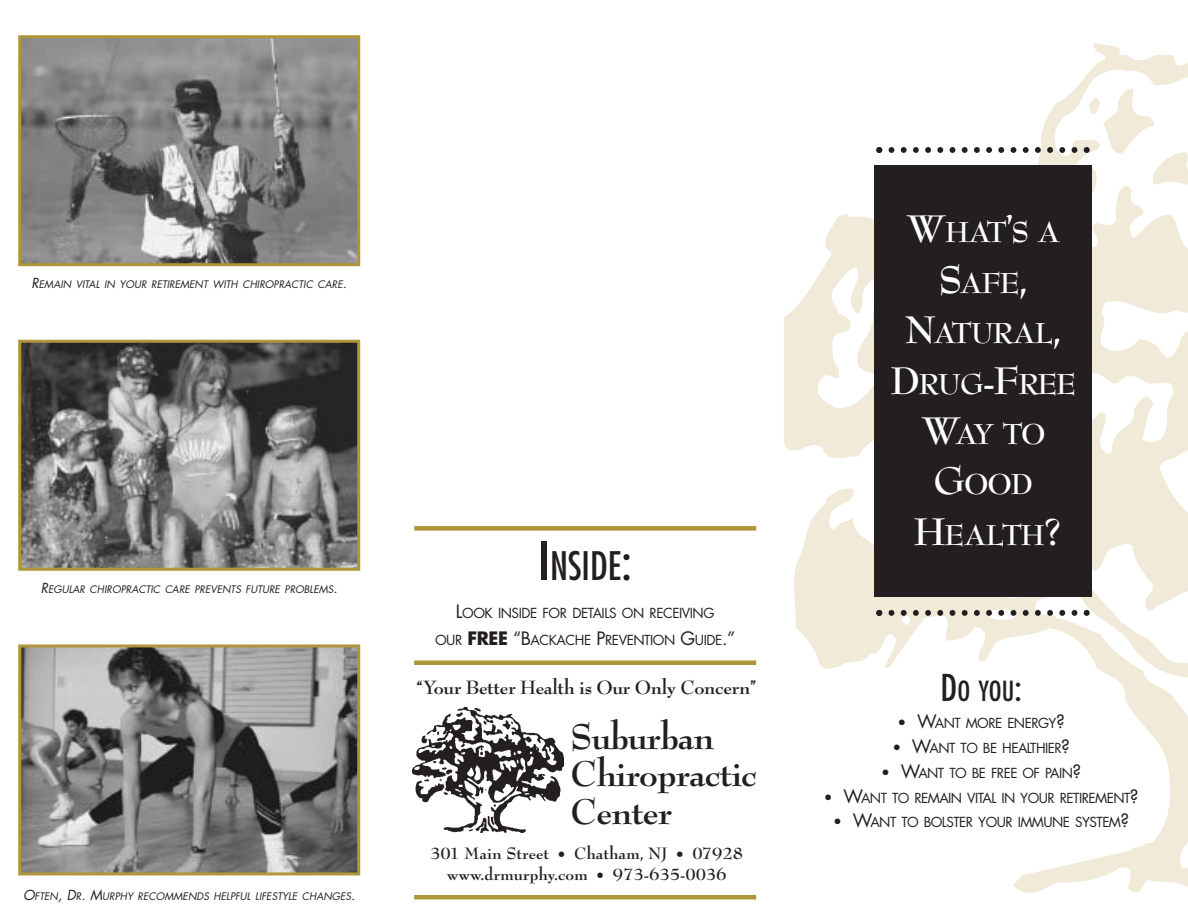
<style>
.page{position:relative;width:1188px;height:918px;background:#fff}
.page>*{position:absolute;margin:0;border:0;box-sizing:border-box;transform-origin:0 0}
.t1{font:700 39px/37.5px "Bernhard Modern";letter-spacing:-.025em;color:#231f20}
.t2{font:condensed 38.25px "Futura";color:#231f20}
.t3{font:700 31.5px/50.4px "Bernhard Modern";letter-spacing:-.04em;color:#fff;text-align:center}
.t4{font:condensed 27px "Futura";color:#231f20}
.t5{font:700 21px "Bernhard Modern";letter-spacing:-.015em;color:#231f20}
.t6{font:700 18px/21.6px "Bernhard Modern";color:#231f20;text-align:center}
.t7{font:13.5px/27px "Futura";letter-spacing:-.04em;color:#231f20;text-align:center}
.t8{font:italic 10.2px "Futura";color:#231f20}
.s1{font-size:13.5px}
.s2{font-size:51px}
.s3{font-size:18px}
.s4{font-weight:700;font-size:18px}
.s5{font-size:15px}
.s6{font-size:42px}
.s7{font-size:36px}
</style>
<div class="page">
<svg style="left:784px;top:43px;width:404px;height:850px"></svg>
<img style="left:22px;top:39px;width:334px;height:223px">
<div style="left:18px;top:35px;width:342px;height:231px;border:3px solid #b19539"></div>
<img style="left:22px;top:344px;width:334px;height:223px">
<div style="left:18px;top:340px;width:342px;height:231px;border:3px solid #b19539"></div>
<img style="left:22px;top:648px;width:334px;height:223px">
<div style="left:18px;top:644px;width:342px;height:231px;border:3px solid #b19539"></div>
<div style="left:874px;top:165px;width:218px;height:432px;background:#231f20"></div>
<svg style="left:817px;top:51px;width:371px;height:473px"></svg>
<svg style="left:876px;top:540px;width:312px;height:124px"></svg>
<img style="left:413px;top:707px;width:150px;height:125px">
<div style="left:414px;top:660px;width:342px;height:5px;background:#b19539"></div>
<div style="left:414px;top:526px;width:342px;height:5px;background:#b19539"></div>
<hr style="left:414px;top:895px;width:342px;height:4px;background:#b19539">
<p class="t8" style="left:32px;top:280px;width:317px"><span class="s1">R</span>EMAIN VITAL IN YOUR RETIREMENT WITH CHIROPRACTIC CARE<span class="s1">.</span></p>
<p class="t8" style="left:41px;top:585px;width:298px"><span class="s1">R</span>EGULAR CHIROPRACTIC CARE PREVENTS FUTURE PROBLEMS<span class="s1">.</span></p>
<p class="t8" style="left:23px;top:892px;width:334px"><span class="s1">O</span>FTEN<span class="s1">, D</span>R<span class="s1">. M</span>URPHY RECOMMENDS HELPFUL LIFESTYLE CHANGES<span class="s1">.</span></p>
<h2 class="t2" style="left:539px;top:548px;width:95px"><span class="s2">I</span>NSIDE<span class="s2">:</span></h2>
<p class="t7" style="left:435px;top:601px;width:302px"><span class="s3">L</span>OOK INSIDE FOR DETAILS ON RECEIVING<br>OUR <span class="s4">FREE</span> <span class="s3">“B</span>ACKACHE <span class="s3">P</span>REVENTION <span class="s3">G</span>UIDE<span class="s3">.”</span></p>
<h3 class="t5" style="left:417px;top:678px;width:341px">“Your Better Health is Our Only Concern”</h3>
<h1 class="t1" style="left:571px;top:719px;width:188px">Suburban<br>Chiropractic<br>Center</h1>
<h3 class="t6" style="left:430px;top:843px;width:314px">301 Main Street <span class="s5">•</span> Chatham, NJ <span class="s5">•</span> 07928 www.drmurphy.com <span class="s5">•</span> 973-635-0036</h3>
<h3 class="t3" style="left:890px;top:208px;width:187px"><span class="s6">W</span>HAT<span class="s6">’</span>S A<br><span class="s6">S</span>AFE<span class="s6">,<br>N</span>ATURAL<span class="s6">,<br>D</span>RUG<span class="s6">-F</span>REE<br><span class="s6">W</span>AY TO<br><span class="s6">G</span>OOD<br><span class="s6">H</span>EALTH<span class="s6">?</span></h3>
<h3 class="t4" style="left:941px;top:679px;width:83px"><span class="s7">D</span>O YOU<span class="s7">:</span></h3>
<p class="t7" style="left:898px;top:711px;width:169px"><span class="s5">•</span> <span class="s3">W</span>ANT MORE ENERGY<span class="s3">?</span></p>
<p class="t7" style="left:892px;top:736px;width:179px"><span class="s5">•</span> <span class="s3">W</span>ANT TO BE HEALTHIER<span class="s3">?</span></p>
<p class="t7" style="left:881px;top:761px;width:202px"><span class="s5">•</span> <span class="s3">W</span>ANT TO BE FREE OF PAIN<span class="s3">?</span></p>
<p class="t7" style="left:824px;top:785px;width:316px"><span class="s5">•</span> <span class="s3">W</span>ANT TO REMAIN VITAL IN YOUR RETIREMENT<span class="s3">?</span></p>
<p class="t7" style="left:833px;top:810px;width:298px"><span class="s5">•</span> <span class="s3">W</span>ANT TO BOLSTER YOUR IMMUNE SYSTEM<span class="s3">?</span></p>
</div>
